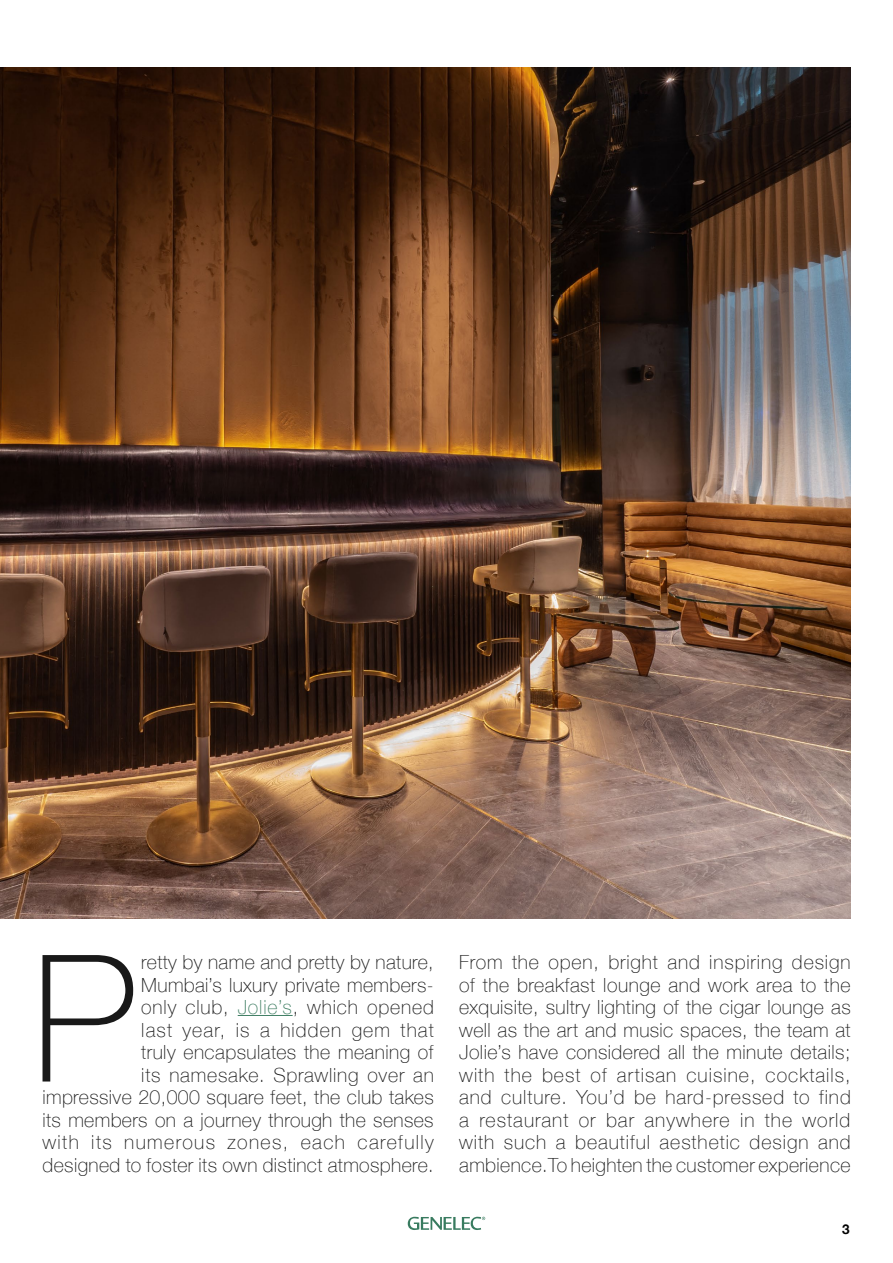
<style>
.page{position:relative;width:893px;height:1263px;background:#fff}
.page>*{position:absolute;margin:0;border:0;box-sizing:border-box;transform-origin:0 0}
.t1{font:100 177px "Helvetica Neue";color:#191919}
.t2{font:100 19.5px/22.5px "Helvetica Neue";letter-spacing:.02em;color:#191919;text-align:right}
.t3{font:700 13.5px "Helvetica Neue";color:#000}
.s1{color:#428065}
</style>
<div class="page">
<hr style="left:238px;top:1015px;width:55px;height:1px;background:#428065">
<img style="left:0;top:68px;width:850px;height:850px">
<svg style="left:408px;top:1217px;width:77px;height:13px"></svg>
<p class="t2" style="left:43px;top:950px;width:393px">retty by name and pretty by nature,<br>Mumbai’s luxury private members-<br>only club, <span class="s1">Jolie’s</span>, which opened<br>last year, is a hidden gem that<br>truly encapsulates the meaning of<br>its namesake. Sprawling over an<br>impressive 20,000 square feet, the club takes its members on a journey through the senses with its numerous zones, each carefully designed to foster its own distinct atmosphere.</p>
<p class="t2" style="left:459px;top:950px;width:393px;text-align:justify">From the open, bright and inspiring design of the breakfast lounge and work area to the exquisite, sultry lighting of the cigar lounge as well as the art and music spaces, the team at Jolie’s have considered all the minute details; with the best of artisan cuisine, cocktails, and culture. You’d be hard-pressed to find a restaurant or bar anywhere in the world with such a beautiful aesthetic design and ambience.To heighten the customer experience</p>
<h1 class="t1" style="left:31px;top:884px;width:106px">P</h1>
<p class="t3" style="left:842px;top:1218px;width:9px">3</p>
</div>
